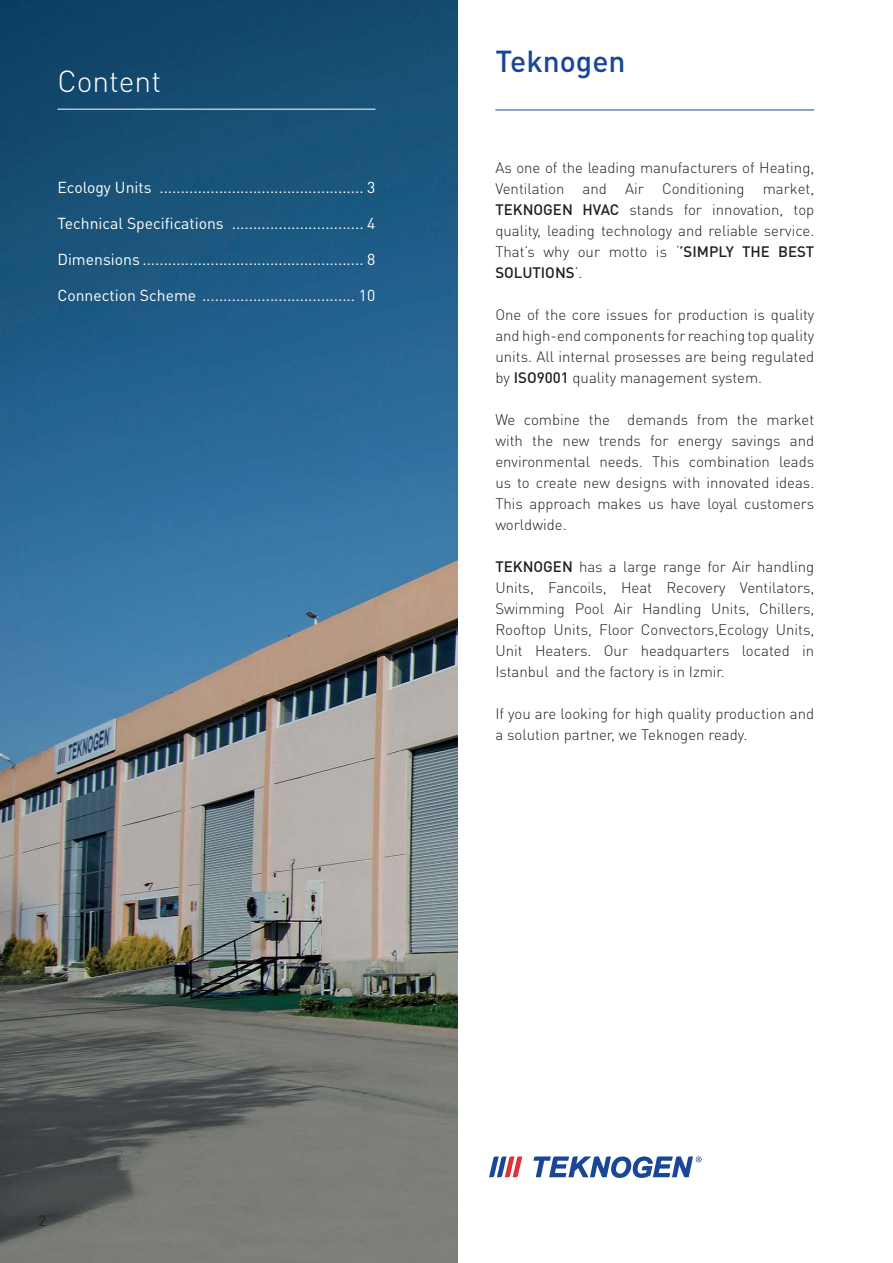
<style>
.page{position:relative;width:893px;height:1263px;background:#fff}
.page>*{position:absolute;margin:0;border:0;box-sizing:border-box;transform-origin:0 0}
.t1{font:500 30px "DIN Pro";color:#194697}
.t2{font:300 30px "DIN Pro";color:#fff}
.t3{font:15.75px "DIN Pro";color:#fff}
.t4{font:300 15px/21px "DIN Pro";color:#221f1f;text-align:justify}
.t5{font:15px "DIN Pro";color:#221f1f}
.s1{font-weight:500}
</style>
<div class="page">
<svg style="left:489px;top:1156px;width:33px;height:21px"></svg>
<svg style="left:533px;top:1156px;width:169px;height:22px"></svg>
<img style="left:0;top:0;width:457px;height:1263px">
<hr style="left:495px;top:109px;width:319px;height:1px;background:#194697">
<hr style="left:57px;top:109px;width:318px;height:1px;background:#fff">
<h1 class="t2" style="left:57px;top:68px;width:105px">Content</h1>
<p class="t3" style="left:57px;top:181px;width:319px">Ecology Units ................................................ 3</p>
<p class="t3" style="left:57px;top:217px;width:319px">Technical Specifications ............................... 4</p>
<p class="t3" style="left:57px;top:253px;width:319px">Dimensions .................................................... 8</p>
<p class="t3" style="left:57px;top:289px;width:319px">Connection Scheme .................................... 10</p>
<h1 class="t1" style="left:495px;top:50px;width:132px">Teknogen</h1>
<p class="t4" style="left:495px;top:158px;width:320px">As one of the leading manufacturers of Heating, Ventilation and Air Conditioning market, <span class="s1">TEKNOGEN HVAC</span> stands for innovation, top quality, leading technology and reliable service.<br>That’s why our motto is ‘<span class="s1">’SIMPLY THE BEST SOLUTIONS</span>’.</p>
<p class="t4" style="left:495px;top:305px;width:320px">One of the core issues for production is quality and high-end components for reaching top quality units. All internal prosesses are being regulated by <span class="s1">ISO9001</span> quality management system.</p>
<p class="t4" style="left:495px;top:410px;width:320px">We combine the demands from the market with the new trends for energy savings and environmental needs. This combination leads us to create new designs with innovated ideas.<br>This approach makes us have loyal customers worldwide.</p>
<p class="t4" style="left:495px;top:557px;width:320px"><span class="s1">TEKNOGEN</span> has a large range for Air handling Units, Fancoils, Heat Recovery Ventilators, Swimming Pool Air Handling Units, Chillers, Rooftop Units, Floor Convectors,Ecology Units, Unit Heaters. Our headquarters located in Istanbul and the factory is in Izmir.</p>
<p class="t4" style="left:495px;top:704px;width:320px">If you are looking for high quality production and a solution partner, we Teknogen ready.</p>
<p class="t5" style="left:39px;top:1215px;width:9px">2</p>
</div>
